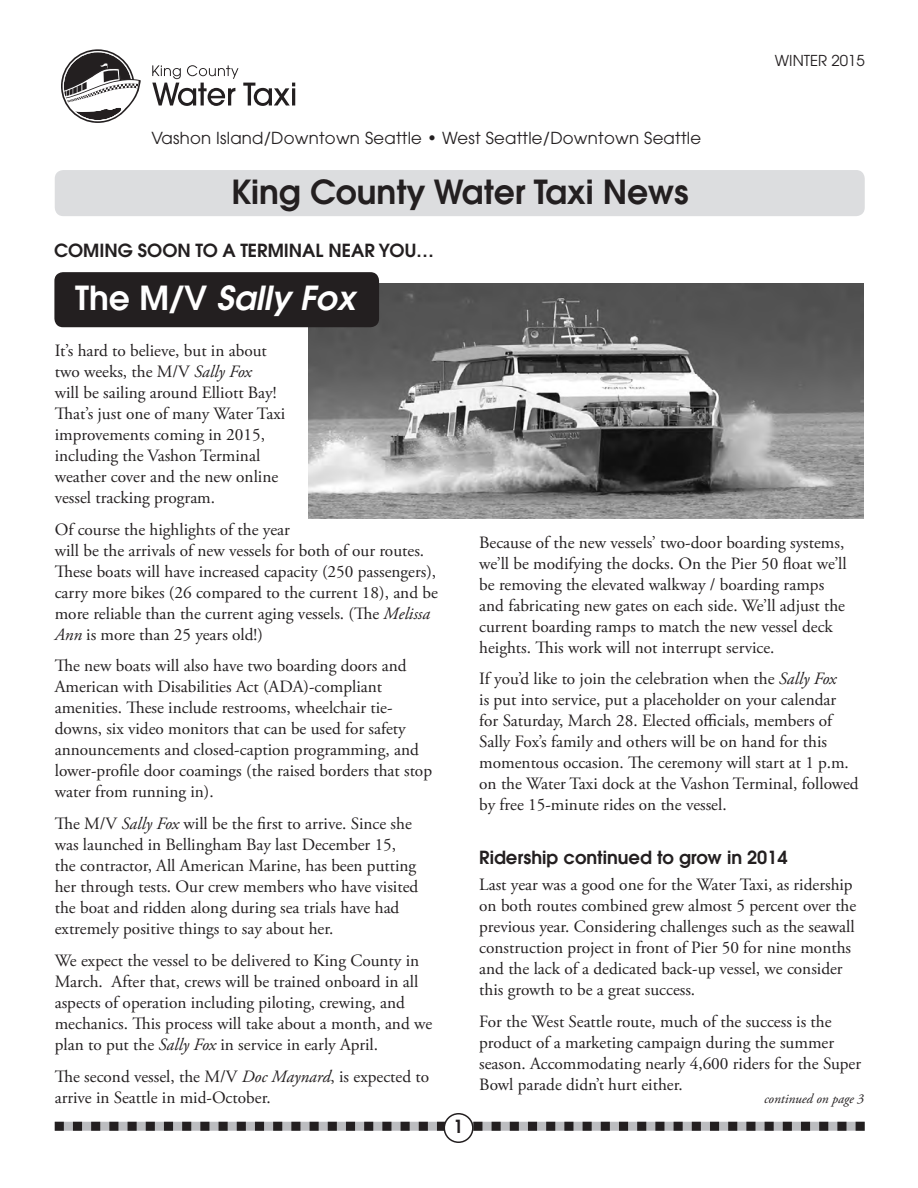
<style>
.page{position:relative;width:918px;height:1188px;background:#fff}
.page>*{position:absolute;margin:0;border:0;box-sizing:border-box;transform-origin:0 0}
.Subhead_1{font:600 33px "Avant Garde";color:#231f20}
.t1{font:italic 600 33px "Avant Garde";color:#fff}
.t2{font:600 18px "Avant Garde";color:#231f20}
.body_text{font:17.25px/21px "Adobe Garamond Pro";color:#231f20}
.t3{font:16.5px "Avant Garde";letter-spacing:.015em;color:#231f20}
.body_text-2{font:15px "Avant Garde";color:#231f20}
.body_text-3{font:italic 13.5px "Adobe Garamond Pro";color:#231f20}
.s1{font-style:normal}
.s2{font-style:italic}
</style>
<div class="page">
<img style="left:308px;top:284px;width:556px;height:235px">
<div style="left:55px;top:170px;width:810px;height:46px;background:#dcdddf;border-radius:9px"></div>
<svg style="left:152px;top:65px;width:143px;height:41px"></svg>
<svg style="left:61px;top:49px;width:80px;height:74px"></svg>
<svg style="left:55px;top:1122px;width:810px;height:9px;background:#716f71"></svg>
<div style="left:444px;top:1114px;width:29px;height:28px;background:#fff;border-radius:50%"></div>
<div style="left:444px;top:1113px;width:30px;height:30px;border:2px solid #231f20;border-radius:50%"></div>
<div style="left:54px;top:272px;width:325px;height:55px;background:#231f20;border-radius:9px"></div>
<p class="t3" style="left:152px;top:128px;width:551px">Vashon Island/Downtown Seattle • West Seattle/Downtown Seattle</p>
<p class="Subhead_1" style="left:231px;top:170px;width:459px">King County Water Taxi News</p>
<p class="t2" style="left:54px;top:239px;width:382px">COMING SOON TO A TERMINAL NEAR YOU…</p>
<p class="t1" style="left:75px;top:276px;width:281px"><span class="s1">The M/V</span> Sally Fox</p>
<p class="body_text-2" style="left:775px;top:52px;width:91px">WINTER 2015</p>
<p class="body_text" style="left:55px;top:341px;width:232px">It’s hard to believe, but in about two weeks, the M/V <span class="s2">Sally Fox<br></span>will be sailing around Elliott Bay!<br>That’s just one of many Water Taxi improvements coming in 2015, including the Vashon Terminal weather cover and the new online vessel tracking program.</p>
<p class="body_text" style="left:55px;top:519px;width:385px">Of course the highlights of the year<br>will be the arrivals of new vessels for both of our routes.<br>These boats will have increased capacity (250 passengers), carry more bikes (26 compared to the current 18), and be more reliable than the current aging vessels. (The <span class="s2">Melissa Ann</span> is more than 25 years old!)</p>
<p class="body_text" style="left:55px;top:656px;width:379px">The new boats will also have two boarding doors and American with Disabilities Act (ADA)-compliant amenities. These include restrooms, wheelchair tie&shy;downs, six video monitors that can be used for safety announcements and closed-caption programming, and lower-profile door coamings (the raised borders that stop water from running in).</p>
<p class="body_text" style="left:55px;top:814px;width:365px">The M/V <span class="s2">Sally Fox</span> will be the first to arrive. Since she was launched in Bellingham Bay last December 15, the contractor, All American Marine, has been putting her through tests. Our crew members who have visited the boat and ridden along during sea trials have had extremely positive things to say about her.</p>
<p class="body_text" style="left:55px;top:951px;width:379px">We expect the vessel to be delivered to King County in March. After that, crews will be trained onboard in all aspects of operation including piloting, crewing, and mechanics. This process will take about a month, and we plan to put the <span class="s2">Sally Fox</span> in service in early April.</p>
<p class="body_text" style="left:55px;top:1066px;width:376px">The second vessel, the M/V <span class="s2">Doc Maynard</span>, is expected to arrive in Seattle in mid-October.</p>
<p class="t2" style="left:453px;top:1115px;width:12px">1</p>
<p class="body_text" style="left:479px;top:532px;width:369px">Because of the new vessels’ two-door boarding systems, we’ll be modifying the docks. On the Pier 50 float we’ll be removing the elevated walkway / boarding ramps and fabricating new gates on each side. We’ll adjust the current boarding ramps to match the new vessel deck heights. This work will not interrupt service.</p>
<p class="body_text" style="left:479px;top:669px;width:381px">If you’d like to join the celebration when the <span class="s2">Sally Fox<br></span>is put into service, put a placeholder on your calendar for Saturday, March 28. Elected officials, members of Sally Fox’s family and others will be on hand for this momentous occasion. The ceremony will start at 1 p.m. on the Water Taxi dock at the Vashon Terminal, followed by free 15-minute rides on the vessel.</p>
<p class="t2" style="left:479px;top:845px;width:310px">Ridership continued to grow in 2014</p>
<p class="body_text" style="left:479px;top:875px;width:379px">Last year was a good one for the Water Taxi, as ridership on both routes combined grew almost 5 percent over the previous year. Considering challenges such as the seawall construction project in front of Pier 50 for nine months and the lack of a dedicated back-up vessel, we consider this growth to be a great success.</p>
<p class="body_text" style="left:479px;top:1011px;width:383px">For the West Seattle route, much of the success is the product of a marketing campaign during the summer season. Accommodating nearly 4,600 riders for the Super Bowl parade didn’t hurt either.</p>
<p class="body_text-3" style="left:764px;top:1091px;width:101px">continued on page 3</p>
</div>
